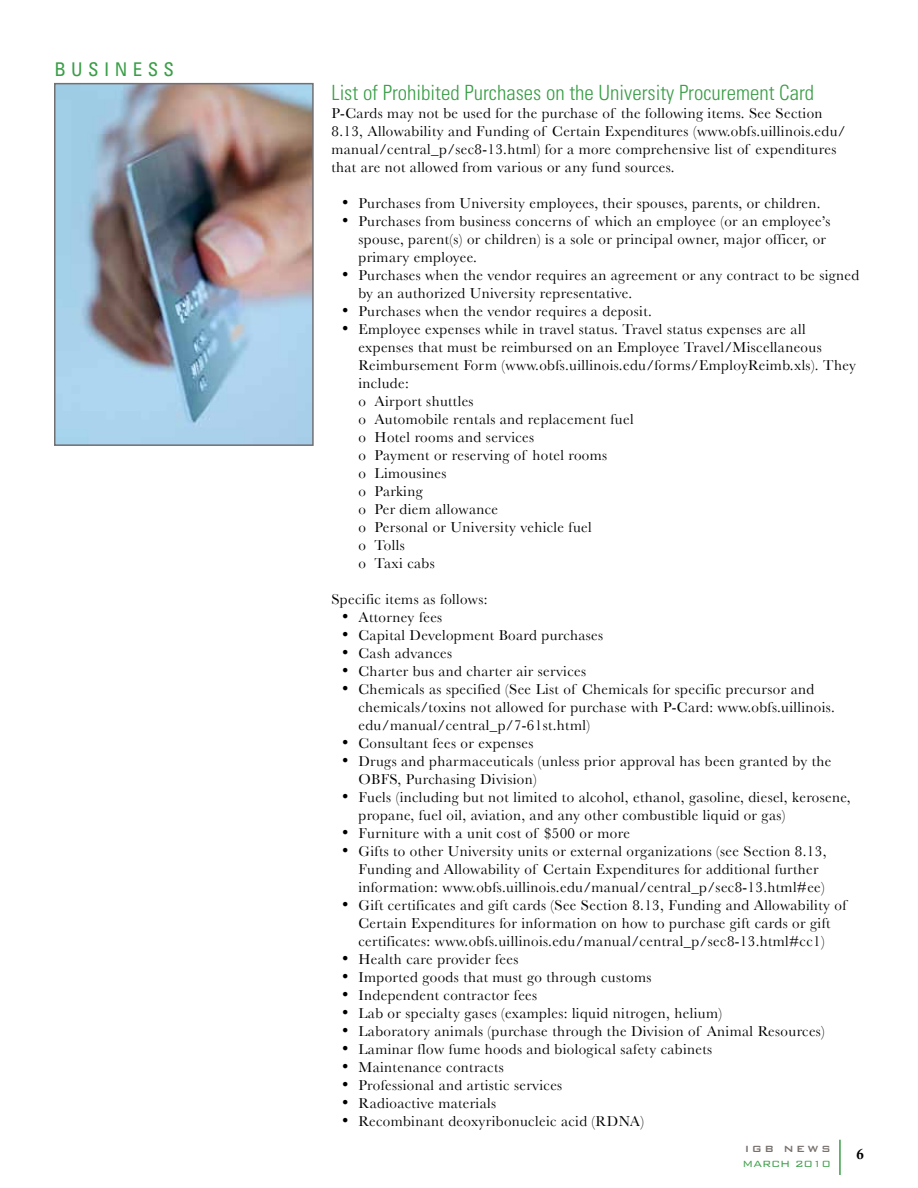
<style>
.page{position:relative;width:918px;height:1188px;background:#fff}
.page>*{position:absolute;margin:0;border:0;box-sizing:border-box;transform-origin:0 0}
.t1{font:300 condensed 21px "Univers";color:#3a9e47}
.t2{font:condensed 18.9px "Univers";color:#3a9e47}
.t3{font:15px/18px "Baskerville";letter-spacing:.025em;color:#000}
.t4{font:700 15px "Adobe Caslon Pro";color:#000}
.t5{font:300 12px "Bank Gothic";color:#3a9e47}
.t6{font:500 12px "Bank Gothic";letter-spacing:.2em;color:#78716e}
.s1{font-family:"Times New Roman";font-size:18px}
</style>
<div class="page">
<hr style="left:839px;top:1140px;width:2px;height:35px;background:#3a9e47">
<img style="left:57px;top:86px;width:254px;height:357px">
<div style="left:54px;top:83px;width:260px;height:363px;border:2px solid #717073"></div>
<p class="t2" style="left:54px;top:57px;width:33px">B USINESS</p>
<h1 class="t1" style="left:332px;top:80px;width:484px">List of Prohibited Purchases on the University Procurement Card</h1>
<p class="t3" style="left:332px;top:104px;width:516px">P-Cards may not be used for the purchase of the following items. See Section 8.13, Allowability and Funding of Certain Expenditures (www.obfs.uillinois.edu/ manual/central_p/sec8-13.html) for a more comprehensive list of expenditures that are not allowed from various or any fund sources.</p>
<p class="t3" style="left:342px;top:194px;width:480px"><span class="s1">•</span> Purchases from University employees, their spouses, parents, or children.</p>
<p class="t3" style="left:358px;top:212px;width:474px;text-indent:-16px"><span class="s1">•</span> Purchases from business concerns of which an employee (or an employee’s spouse, parent(s) or children) is a sole or principal owner, major officer, or primary employee.</p>
<p class="t3" style="left:358px;top:266px;width:502px;text-indent:-16px"><span class="s1">•</span> Purchases when the vendor requires an agreement or any contract to be signed by an authorized University representative.</p>
<p class="t3" style="left:342px;top:302px;width:311px"><span class="s1">•</span> Purchases when the vendor requires a deposit.</p>
<p class="t3" style="left:358px;top:320px;width:499px;text-indent:-16px"><span class="s1">•</span> Employee expenses while in travel status. Travel status expenses are all expenses that must be reimbursed on an Employee Travel/Miscellaneous<br>Reimbursement Form (www.obfs.uillinois.edu/forms/EmployReimb.xls). They include:<br>o Airport shuttles<br>o Automobile rentals and replacement fuel<br>o Hotel rooms and services<br>o Payment or reserving of hotel rooms<br>o Limousines<br>o Parking<br>o Per diem allowance<br>o Personal or University vehicle fuel<br>o Tolls<br>o Taxi cabs</p>
<p class="t3" style="left:332px;top:590px;width:158px">Specific items as follows:</p>
<p class="t3" style="left:342px;top:608px;width:102px"><span class="s1">•</span> Attorney fees</p>
<p class="t3" style="left:342px;top:626px;width:263px"><span class="s1">•</span> Capital Development Board purchases</p>
<p class="t3" style="left:342px;top:644px;width:112px"><span class="s1">•</span> Cash advances</p>
<p class="t3" style="left:342px;top:662px;width:246px"><span class="s1">•</span> Charter bus and charter air services</p>
<p class="t3" style="left:358px;top:680px;width:478px;text-indent:-16px"><span class="s1">•</span> Chemicals as specified (See List of Chemicals for specific precursor and chemicals/toxins not allowed for purchase with P-Card: www.obfs.uillinois. edu/manual/central_p/7-61st.html)</p>
<p class="t3" style="left:342px;top:734px;width:193px"><span class="s1">•</span> Consultant fees or expenses</p>
<p class="t3" style="left:358px;top:752px;width:474px;text-indent:-16px"><span class="s1">•</span> Drugs and pharmaceuticals (unless prior approval has been granted by the<br>OBFS, Purchasing Division)</p>
<p class="t3" style="left:358px;top:788px;width:494px;text-indent:-16px"><span class="s1">•</span> Fuels (including but not limited to alcohol, ethanol, gasoline, diesel, kerosene, propane, fuel oil, aviation, and any other combustible liquid or gas)</p>
<p class="t3" style="left:342px;top:824px;width:290px"><span class="s1">•</span> Furniture with a unit cost of $500 or more</p>
<p class="t3" style="left:358px;top:842px;width:469px;text-indent:-16px"><span class="s1">•</span> Gifts to other University units or external organizations (see Section 8.13,<br>Funding and Allowability of Certain Expenditures for additional further information: www.obfs.uillinois.edu/manual/central_p/sec8-13.html#ee)</p>
<p class="t3" style="left:342px;top:896px;width:506px;text-align:center"><span class="s1">•</span> Gift certificates and gift cards (See Section 8.13, Funding and Allowability of<br>Certain Expenditures for information on how to purchase gift cards or gift certificates: www.obfs.uillinois.edu/manual/central_p/sec8-13.html#cc1)</p>
<p class="t3" style="left:342px;top:950px;width:178px"><span class="s1">•</span> Health care provider fees</p>
<p class="t3" style="left:342px;top:968px;width:311px"><span class="s1">•</span> Imported goods that must go through customs</p>
<p class="t3" style="left:342px;top:986px;width:197px"><span class="s1">•</span> Independent contractor fees</p>
<p class="t3" style="left:342px;top:1004px;width:382px"><span class="s1">•</span> Lab or specialty gases (examples: liquid nitrogen, helium)</p>
<p class="t3" style="left:342px;top:1022px;width:484px"><span class="s1">•</span> Laboratory animals (purchase through the Division of Animal Resources)</p>
<p class="t3" style="left:342px;top:1040px;width:372px"><span class="s1">•</span> Laminar flow fume hoods and biological safety cabinets</p>
<p class="t3" style="left:342px;top:1058px;width:163px"><span class="s1">•</span> Maintenance contracts</p>
<p class="t3" style="left:342px;top:1076px;width:222px"><span class="s1">•</span> Professional and artistic services</p>
<p class="t3" style="left:342px;top:1094px;width:156px"><span class="s1">•</span> Radioactive materials</p>
<p class="t3" style="left:342px;top:1112px;width:304px"><span class="s1">•</span> Recombinant deoxyribonucleic acid (RDNA)</p>
<p class="t6" style="left:745px;top:1140px;width:88px">IGB NEWS</p>
<p class="t5" style="left:743px;top:1155px;width:90px">MARCH 2010</p>
<p class="t4" style="left:856px;top:1145px;width:9px">6</p>
</div>
